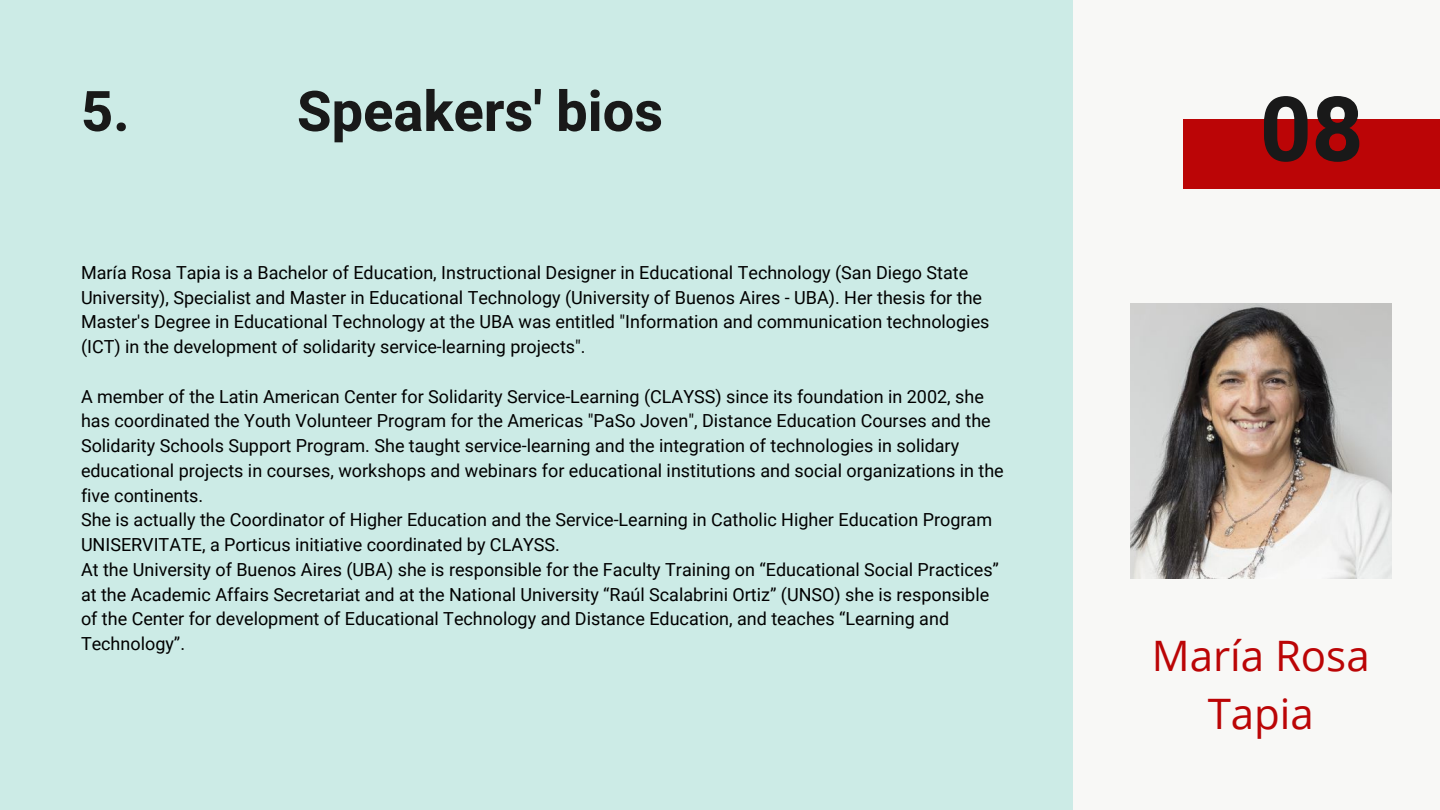
<style>
.page{position:relative;width:1440px;height:810px;background:#f8f8f6}
.page>*{position:absolute;margin:0;border:0;box-sizing:border-box;transform-origin:0 0}
.t1{font:700 90px "Heebo";color:#191919}
.t2{font:700 56px "Heebo";color:#191919}
.t3{font:42px/58.5px "Open Sans";color:#bb0506;text-align:center}
.t4{font:18px/24.8px "Roboto";color:#000}
</style>
<div class="page">
<div style="left:1183px;top:119px;width:257px;height:70px;background:#bb0506"></div>
<div style="left:0;top:0;width:1072px;height:810px;background:#ccebe6"></div>
<img style="left:1130px;top:304px;width:262px;height:275px">
<p class="t2" style="left:81px;top:72px;width:50px">5.</p>
<p class="t2" style="left:297px;top:72px;width:368px">Speakers' bios</p>
<p class="t4" style="left:81px;top:260px;width:910px">María Rosa Tapia is a Bachelor of Education, Instructional Designer in Educational Technology (San Diego State University), Specialist and Master in Educational Technology (University of Buenos Aires - UBA). Her thesis for the Master's Degree in Educational Technology at the UBA was entitled "Information and communication technologies (ICT) in the development of solidarity service-learning projects".</p>
<p class="t4" style="left:81px;top:384px;width:924px">A member of the Latin American Center for Solidarity Service-Learning (CLAYSS) since its foundation in 2002, she has coordinated the Youth Volunteer Program for the Americas "PaSo Joven", Distance Education Courses and the Solidarity Schools Support Program. She taught service-learning and the integration of technologies in solidary educational projects in courses, workshops and webinars for educational institutions and social organizations in the five continents.</p>
<p class="t4" style="left:81px;top:508px;width:913px">She is actually the Coordinator of Higher Education and the Service-Learning in Catholic Higher Education Program<br>UNISERVITATE, a Porticus initiative coordinated by CLAYSS.</p>
<p class="t4" style="left:81px;top:557px;width:920px">At the University of Buenos Aires (UBA) she is responsible for the Faculty Training on “Educational Social Practices” at the Academic Affairs Secretariat and at the National University “Raúl Scalabrini Ortiz” (UNSO) she is responsible of the Center for development of Educational Technology and Distance Education, and teaches “Learning and Technology”.</p>
<p class="t1" style="left:1260px;top:67px;width:105px">08</p>
<p class="t3" style="left:1152px;top:625px;width:219px">María Rosa<br>Tapia</p>
</div>
